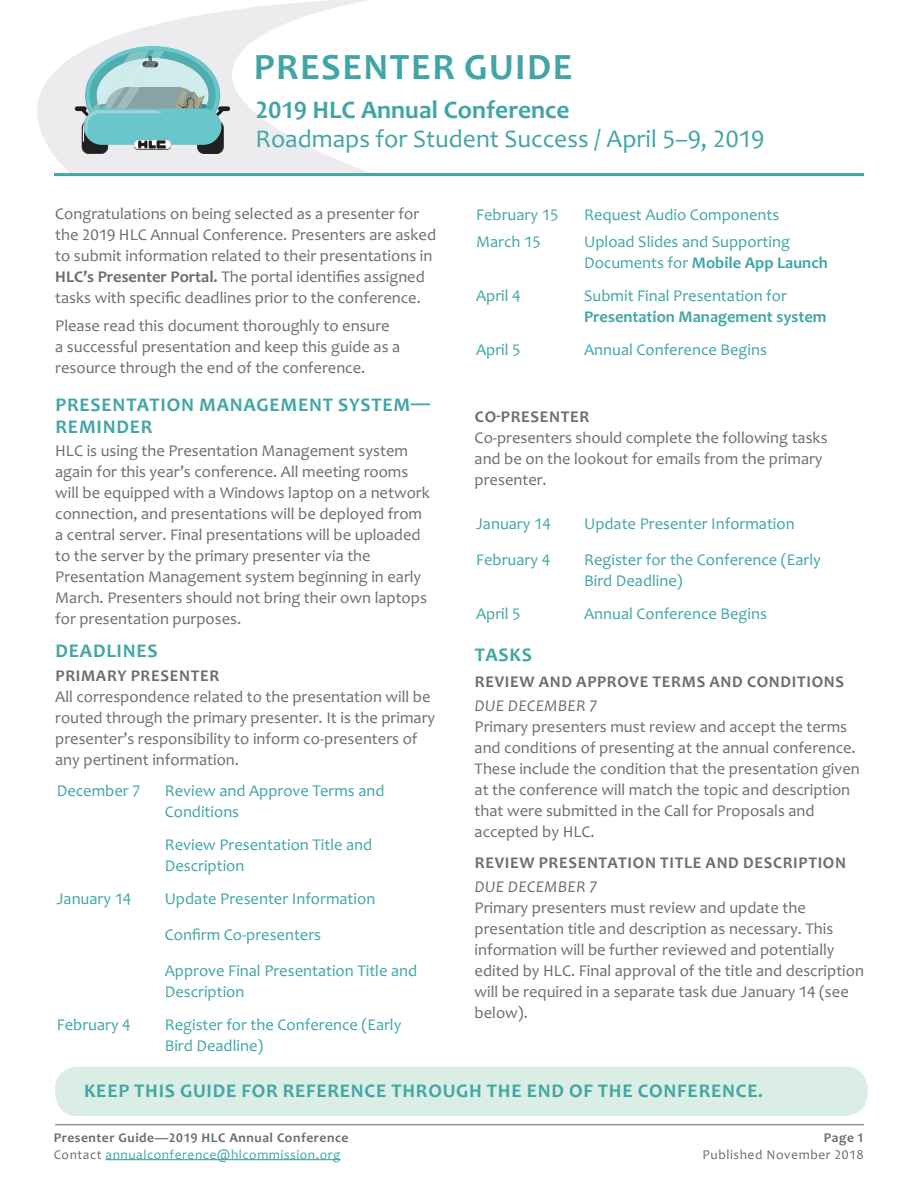
<style>
.page{position:relative;width:918px;height:1188px;background:#fff}
.page>*{position:absolute;margin:0;border:0;box-sizing:border-box;transform-origin:0 0}
.Header_1{font:700 37.5px "Candara";letter-spacing:.04em;color:#41a5a6}
.Header_2{font:25.5px "Candara";color:#41a5a6}
.Header_2-2{font:700 25.5px "Candara";color:#41a5a6}
.Reminder_Call-out{font:700 19.5px "Candara";letter-spacing:.04em;color:#41a5a6}
.Header_3{font:700 19.5px/22.5px "Candara";letter-spacing:.04em;color:#41a5a6}
.Body_Text{font:16.5px/21px "Candara";color:#6c6d70}
.Body_Text-2{font:16.5px/21px "Candara";color:#41a5a6}
.Header_4{font:700 16.5px "Candara";letter-spacing:.04em;color:#6c6d70}
.Body_Text-3{font:700 16.5px/21px "Candara";color:#41a5a6}
.Header_4-2{font:italic 16.5px "Candara";letter-spacing:.04em;color:#6c6d70}
.t1{font:700 13.5px/16.5px "Candara";letter-spacing:.04em;color:#6c6d70}
.t2{font:13.5px "Candara";letter-spacing:.04em;color:#6c6d70}
.s1{font-weight:700}
.s2{font-weight:400}
.s3{font-weight:400;color:#41a5a6}
</style>
<div class="page">
<hr style="left:106px;top:1159px;width:234px;height:1px;background:#41a5a6">
<hr style="left:55px;top:1124px;width:809px;height:1px;background:#939598">
<svg style="left:37px;top:0;width:332px;height:173px"></svg>
<div style="left:75px;top:106px;width:12px;height:5px;background:#201d1e;border-radius:2px"></div>
<div style="left:218px;top:106px;width:12px;height:5px;background:#201d1e;border-radius:2px"></div>
<svg style="left:78px;top:46px;width:148px;height:108px;background:#96c4c6"></svg>
<hr style="left:54px;top:173px;width:810px;height:3px;background:#41a5a6">
<div style="left:55px;top:1066px;width:813px;height:50px;background:#daeee6;border-radius:23px"></div>
<p class="Header_1" style="left:254px;top:43px;width:320px">PRESENTER GUIDE</p>
<p class="Header_2-2" style="left:256px;top:94px;width:316px">2019 HLC Annual Conference</p>
<p class="Header_2" style="left:256px;top:123px;width:510px">Roadmaps for Student Success / April 5–9, 2019</p>
<p class="Body_Text" style="left:55px;top:203px;width:382px">Congratulations on being selected as a presenter for the 2019 HLC Annual Conference. Presenters are asked to submit information related to their presentations in <span class="s1">HLC’s Presenter Portal.</span> The portal identifies assigned tasks with specific deadlines prior to the conference.</p>
<p class="Body_Text" style="left:55px;top:315px;width:347px">Please read this document thoroughly to ensure a successful presentation and keep this guide as a resource through the end of the conference.</p>
<p class="Header_3" style="left:56px;top:393px;width:376px">PRESENTATION MANAGEMENT SYSTEM—<br>REMINDER</p>
<p class="Body_Text" style="left:55px;top:440px;width:376px">HLC is using the Presentation Management system again for this year’s conference. All meeting rooms will be equipped with a Windows laptop on a network connection, and presentations will be deployed from a central server. Final presentations will be uploaded to the server by the primary presenter via the Presentation Management system beginning in early March. Presenters should not bring their own laptops for presentation purposes.</p>
<p class="Reminder_Call-out" style="left:56px;top:638px;width:104px">DEADLINES</p>
<p class="Header_4" style="left:56px;top:665px;width:165px">PRIMARY PRESENTER</p>
<p class="Body_Text" style="left:55px;top:686px;width:381px">All correspondence related to the presentation will be routed through the primary presenter. It is the primary presenter’s responsibility to inform co-presenters of any pertinent information.</p>
<p class="Body_Text-2" style="left:57px;top:780px;width:85px">December 7</p>
<p class="Body_Text-2" style="left:165px;top:780px;width:221px">Review and Approve Terms and<br>Conditions</p>
<p class="Body_Text-2" style="left:165px;top:834px;width:209px">Review Presentation Title and<br>Description</p>
<p class="Body_Text-2" style="left:57px;top:888px;width:76px">January 14</p>
<p class="Body_Text-2" style="left:165px;top:888px;width:212px">Update Presenter Information</p>
<p class="Body_Text-2" style="left:165px;top:924px;width:158px">Confirm Co-presenters</p>
<p class="Body_Text-2" style="left:165px;top:960px;width:254px">Approve Final Presentation Title and<br>Description</p>
<p class="Body_Text-2" style="left:57px;top:1014px;width:75px">February 4</p>
<p class="Body_Text-2" style="left:165px;top:1014px;width:238px">Register for the Conference (Early<br>Bird Deadline)</p>
<p class="Body_Text-2" style="left:476px;top:204px;width:84px">February 15</p>
<p class="Body_Text-2" style="left:584px;top:204px;width:197px">Request Audio Components</p>
<p class="Body_Text-2" style="left:476px;top:231px;width:66px">March 15</p>
<p class="Body_Text-2" style="left:584px;top:231px;width:245px">Upload Slides and Supporting<br>Documents for <span class="s1">Mobile App Launch</span></p>
<p class="Body_Text-2" style="left:476px;top:285px;width:46px">April 4</p>
<p class="Body_Text-3" style="left:584px;top:285px;width:244px"><span class="s2">Submit Final Presentation for<br></span>Presentation Management system</p>
<p class="Body_Text-2" style="left:476px;top:339px;width:46px">April 5</p>
<p class="Body_Text-2" style="left:584px;top:339px;width:184px">Annual Conference Begins</p>
<p class="Header_4" style="left:475px;top:406px;width:116px">CO-PRESENTER</p>
<p class="Body_Text" style="left:475px;top:426px;width:354px">Co-presenters should complete the following tasks and be on the lookout for emails from the primary presenter.</p>
<p class="Body_Text-2" style="left:476px;top:513px;width:76px">January 14</p>
<p class="Body_Text-2" style="left:584px;top:513px;width:212px">Update Presenter Information</p>
<p class="Body_Text-2" style="left:476px;top:549px;width:75px">February 4</p>
<p class="Body_Text-2" style="left:584px;top:549px;width:238px">Register for the Conference (Early<br>Bird Deadline)</p>
<p class="Body_Text-2" style="left:476px;top:603px;width:46px">April 5</p>
<p class="Body_Text-2" style="left:584px;top:603px;width:184px">Annual Conference Begins</p>
<p class="Header_3" style="left:475px;top:644px;width:59px">TASKS</p>
<p class="Header_4" style="left:475px;top:671px;width:371px">REVIEW AND APPROVE TERMS AND CONDITIONS</p>
<p class="Header_4-2" style="left:475px;top:695px;width:124px">DUE DECEMBER 7</p>
<p class="Body_Text" style="left:475px;top:716px;width:387px">Primary presenters must review and accept the terms and conditions of presenting at the annual conference.<br>These include the condition that the presentation given at the conference will match the topic and description that were submitted in the Call for Proposals and accepted by HLC.</p>
<p class="Header_4" style="left:475px;top:853px;width:373px">REVIEW PRESENTATION TITLE AND DESCRIPTION</p>
<p class="Header_4-2" style="left:475px;top:877px;width:124px">DUE DECEMBER 7</p>
<p class="Body_Text" style="left:475px;top:897px;width:391px">Primary presenters must review and update the presentation title and description as necessary. This information will be further reviewed and potentially edited by HLC. Final approval of the title and description will be required in a separate task due January 14 (see below).</p>
<p class="Reminder_Call-out" style="left:84px;top:1079px;width:680px">KEEP THIS GUIDE FOR REFERENCE THROUGH THE END OF THE CONFERENCE.</p>
<p class="t1" style="left:54px;top:1129px;width:296px">Presenter Guide—2019 HLC Annual Conference<br><span class="s2">Contact</span> <span class="s3">annualconference@hlcommission.org</span></p>
<p class="t1" style="left:824px;top:1129px;width:41px">Page 1</p>
<p class="t2" style="left:703px;top:1146px;width:162px">Published November 2018</p>
</div>
